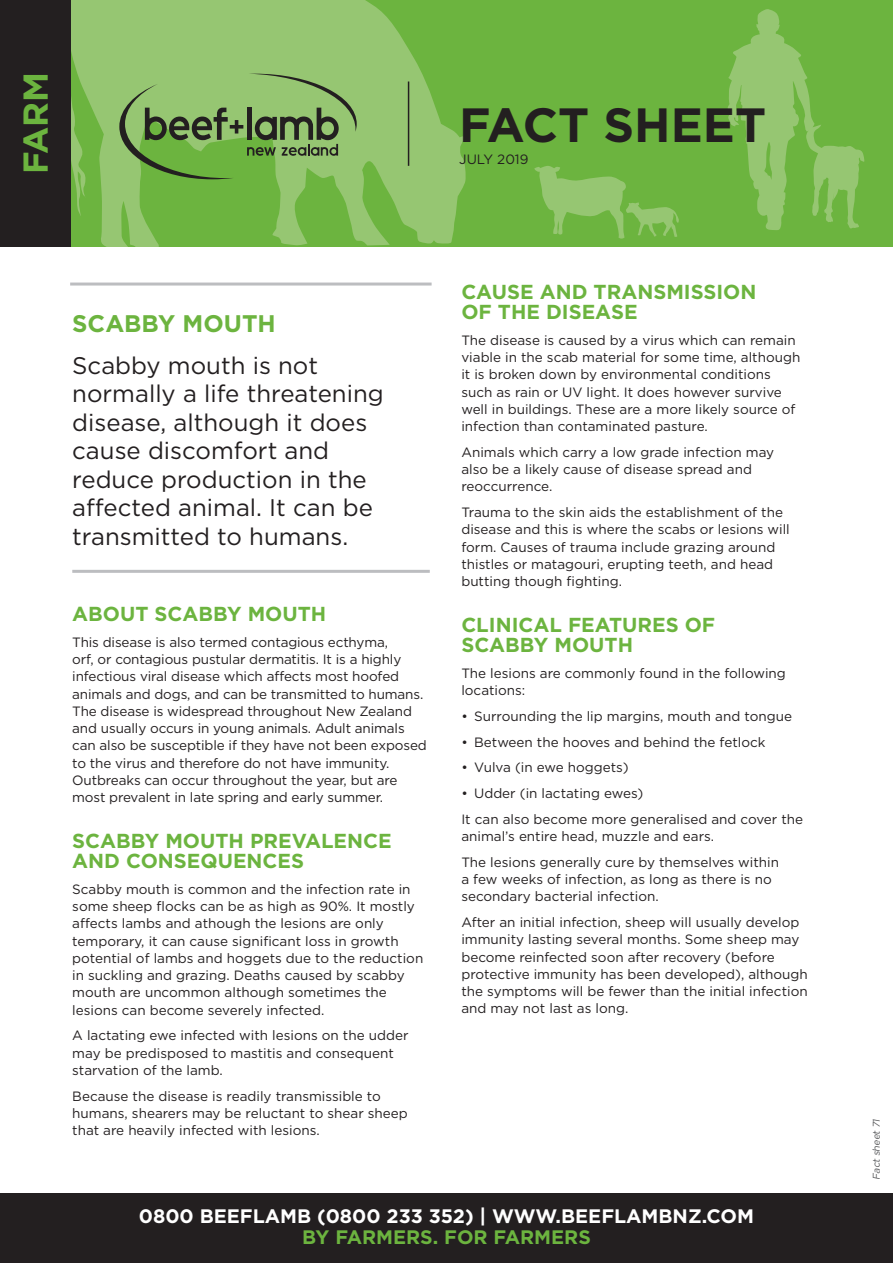
<style>
.page{position:relative;width:893px;height:1263px;background:#fff}
.page>*{position:absolute;margin:0;border:0;box-sizing:border-box;transform-origin:0 0}
.t1{font:700 48px "Gotham";color:#231f20}
.t2{font:700 34.5px "Gotham";color:#6cb43f}
.summary{font:24px/28.5px "Gotham";color:#231f20}
.header_1{font:700 24px "Gotham";color:#6cb43f}
.header2{font:700 20.25px/20.2px "Gotham";color:#6cb43f}
.t3{font:700 19.5px "Gotham";color:#fff}
.t4{font:700 19.5px "Gotham";color:#6cb43f}
.body{font:13.5px/17.2px "Gotham";color:#231f20}
.bullets{font:13.5px "Gotham";color:#231f20}
.t5{font:italic 9.75px "Gotham";color:#57585a}
</style>
<div class="page">
<div style="left:0;top:1193px;width:893px;height:70px;background:#231f20"></div>
<div style="left:0;top:0;width:893px;height:247px;background:#6cb43f"></div>
<svg style="left:728px;top:9px;width:137px;height:221px"></svg>
<svg style="left:70px;top:0;width:396px;height:247px;fill:#96c672"></svg>
<svg style="left:534px;top:166px;width:145px;height:73px"></svg>
<div style="left:0;top:0;width:70px;height:247px;background:#231f20"></div>
<hr style="left:408px;top:81px;width:1px;height:85px;background:#231f20">
<hr style="left:72px;top:570px;width:358px;height:3px;background:#bcbdc0">
<hr style="left:70px;top:283px;width:362px;height:3px;background:#bcbdc0">
<svg style="left:119px;top:74px;width:238px;height:105px"></svg>
<p class="t2" style="left:13px;top:174px;width:104px;rotate:-90deg">FARM</p>
<p class="t1" style="left:459px;top:93px;width:308px">FACT SHEET</p>
<p class="body" style="left:459px;top:150px;width:71px">JULY 2019</p>
<p class="header_1" style="left:72px;top:308px;width:205px">SCABBY MOUTH</p>
<p class="summary" style="left:72px;top:350px;width:313px">Scabby mouth is not normally a life threatening disease, although it does cause discomfort and reduce production in the affected animal. It can be transmitted to humans.</p>
<p class="header2" style="left:72px;top:604px;width:256px">ABOUT SCABBY MOUTH</p>
<p class="body" style="left:72px;top:633px;width:356px">This disease is also termed contagious ecthyma,<br>orf, or contagious pustular dermatitis. It is a highly infectious viral disease which affects most hoofed animals and dogs, and can be transmitted to humans.<br>The disease is widespread throughout New Zealand and usually occurs in young animals. Adult animals can also be susceptible if they have not been exposed to the virus and therefore do not have immunity.<br>Outbreaks can occur throughout the year, but are most prevalent in late spring and early summer.</p>
<p class="header2" style="left:72px;top:830px;width:321px">SCABBY MOUTH PREVALENCE<br>AND CONSEQUENCES</p>
<p class="body" style="left:72px;top:880px;width:353px">Scabby mouth is common and the infection rate in some sheep flocks can be as high as 90%. It mostly affects lambs and athough the lesions are only temporary, it can cause significant loss in growth potential of lambs and hoggets due to the reduction in suckling and grazing. Deaths caused by scabby mouth are uncommon although sometimes the lesions can become severely infected.</p>
<p class="body" style="left:72px;top:1027px;width:338px">A lactating ewe infected with lesions on the udder may be predisposed to mastitis and consequent starvation of the lamb.</p>
<p class="body" style="left:72px;top:1087px;width:337px">Because the disease is readily transmissible to humans, shearers may be reluctant to shear sheep that are heavily infected with lesions.</p>
<p class="header2" style="left:461px;top:281px;width:297px">CAUSE AND TRANSMISSION<br>OF THE DISEASE</p>
<p class="body" style="left:461px;top:331px;width:340px">The disease is caused by a virus which can remain viable in the scab material for some time, although it is broken down by environmental conditions such as rain or UV light. It does however survive well in buildings. These are a more likely source of infection than contaminated pasture.</p>
<p class="body" style="left:461px;top:443px;width:314px">Animals which carry a low grade infection may also be a likely cause of disease spread and reoccurrence.</p>
<p class="body" style="left:461px;top:503px;width:330px">Trauma to the skin aids the establishment of the disease and this is where the scabs or lesions will form. Causes of trauma include grazing around thistles or matagouri, erupting teeth, and head butting though fighting.</p>
<p class="header2" style="left:461px;top:614px;width:255px">CLINICAL FEATURES OF<br>SCABBY MOUTH</p>
<p class="body" style="left:461px;top:664px;width:326px">The lesions are commonly found in the following locations:</p>
<p class="bullets" style="left:461px;top:707px;width:332px">• Surrounding the lip margins, mouth and tongue</p>
<p class="bullets" style="left:461px;top:733px;width:306px">• Between the hooves and behind the fetlock</p>
<p class="bullets" style="left:461px;top:759px;width:169px">• Vulva (in ewe hoggets)</p>
<p class="bullets" style="left:461px;top:785px;width:184px">• Udder (in lactating ewes)</p>
<p class="body" style="left:461px;top:810px;width:343px">It can also become more generalised and cover the animal’s entire head, muzzle and ears.</p>
<p class="body" style="left:461px;top:853px;width:319px">The lesions generally cure by themselves within a few weeks of infection, as long as there is no secondary bacterial infection.</p>
<p class="body" style="left:461px;top:913px;width:348px">After an initial infection, sheep will usually develop immunity lasting several months. Some sheep may become reinfected soon after recovery (before protective immunity has been developed), although the symptoms will be fewer than the initial infection and may not last as long.</p>
<h3 class="t3" style="left:139px;top:1203px;width:617px">0800 BEEFLAMB (0800 233 352) | WWW.BEEFLAMBNZ.COM</h3>
<h3 class="t4" style="left:302px;top:1224px;width:290px">BY FARMERS. FOR FARMERS</h3>
<p class="t5" style="left:870px;top:1180px;width:64px;rotate:-90deg">Factsheet71</p>
</div>
